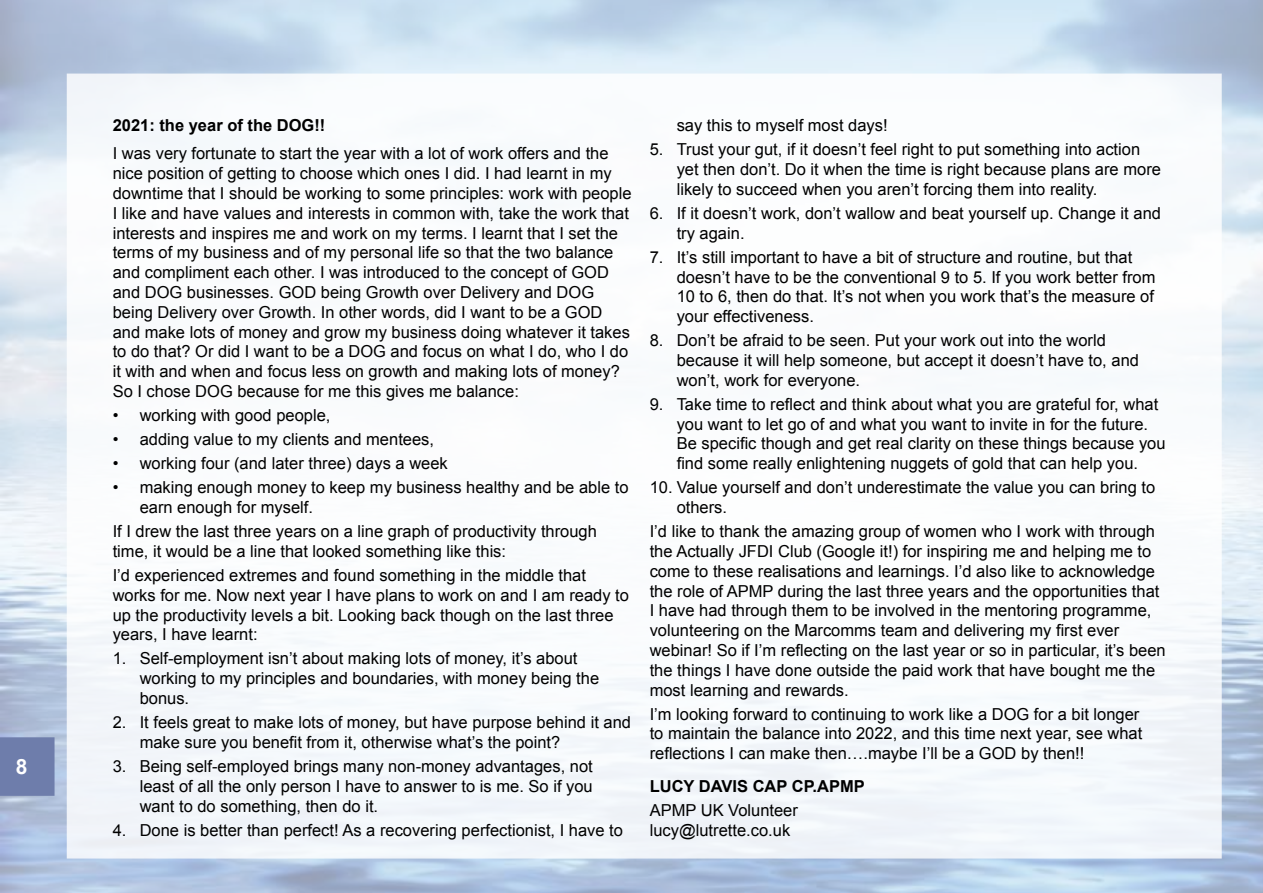
<style>
.page{position:relative;width:1263px;height:893px;background:#fff}
.page>*{position:absolute;margin:0;border:0;box-sizing:border-box;transform-origin:0 0}
.t1{font:700 21px "Arial";color:#fff}
.t2{font:16.5px/19.8px "Arial";color:#000}
.t3{font:700 16.5px "Arial";color:#000}
</style>
<div class="page">
<div style="left:67px;top:74px;width:1155px;height:784px;background:#fff;border:2px solid #fff"></div>
<div style="left:0;top:737px;width:55px;height:59px;background:#6e7dab"></div>
<p class="t1" style="left:16px;top:753px;width:13px">8</p>
<p class="t3" style="left:113px;top:114px;width:214px">2021: the year of the DOG!!</p>
<p class="t2" style="left:113px;top:144px;width:520px">I was very fortunate to start the year with a lot of work offers and the nice position of getting to choose which ones I did. I had learnt in my downtime that I should be working to some principles: work with people I like and have values and interests in common with, take the work that interests and inspires me and work on my terms. I learnt that I set the terms of my business and of my personal life so that the two balance and compliment each other. I was introduced to the concept of GOD and DOG businesses. GOD being Growth over Delivery and DOG being Delivery over Growth. In other words, did I want to be a GOD and make lots of money and grow my business doing whatever it takes to do that? Or did I want to be a DOG and focus on what I do, who I do it with and when and focus less on growth and making lots of money?<br>So I chose DOG because for me this gives me balance:</p>
<p class="t2" style="left:113px;top:406px;width:219px">• working with good people,</p>
<p class="t2" style="left:113px;top:430px;width:323px">• adding value to my clients and mentees,</p>
<p class="t2" style="left:113px;top:454px;width:337px">• working four (and later three) days a week</p>
<p class="t2" style="left:140px;top:478px;width:490px;text-indent:-27px">• making enough money to keep my business healthy and be able to earn enough for myself.</p>
<p class="t2" style="left:113px;top:522px;width:486px">If I drew the last three years on a line graph of productivity through time, it would be a line that looked something like this:</p>
<p class="t2" style="left:113px;top:565px;width:518px">I’d experienced extremes and found something in the middle that works for me. Now next year I have plans to work on and I am ready to up the productivity levels a bit. Looking back though on the last three years, I have learnt:</p>
<p class="t2" style="left:140px;top:649px;width:461px;text-indent:-27px">1. Self-employment isn’t about making lots of money, it’s about working to my principles and boundaries, with money being the bonus.</p>
<p class="t2" style="left:140px;top:713px;width:493px;text-indent:-27px">2. It feels great to make lots of money, but have purpose behind it and make sure you benefit from it, otherwise what’s the point?</p>
<p class="t2" style="left:140px;top:756px;width:455px;text-align:justify;text-indent:-27px">3. Being self-employed brings many non-money advantages, not least of all the only person I have to answer to is me. So if you want to do something, then do it.</p>
<p class="t2" style="left:113px;top:820px;width:512px">4. Done is better than perfect! As a recovering perfectionist, I have to</p>
<p class="t2" style="left:677px;top:116px;width:212px">say this to myself most days!</p>
<p class="t2" style="left:677px;top:140px;width:486px;text-indent:-27px">5. Trust your gut, if it doesn’t feel right to put something into action yet then don’t. Do it when the time is right because plans are more likely to succeed when you aren’t forcing them into reality.</p>
<p class="t2" style="left:677px;top:203px;width:486px;text-indent:-27px">6. If it doesn’t work, don’t wallow and beat yourself up. Change it and try again.</p>
<p class="t2" style="left:677px;top:247px;width:480px;text-indent:-27px">7. It’s still important to have a bit of structure and routine, but that doesn’t have to be the conventional 9 to 5. If you work better from 10 to 6, then do that. It’s not when you work that’s the measure of your effectiveness.</p>
<p class="t2" style="left:677px;top:331px;width:464px;text-indent:-27px">8. Don’t be afraid to be seen. Put your work out into the world because it will help someone, but accept it doesn’t have to, and won’t, work for everyone.</p>
<p class="t2" style="left:677px;top:394px;width:490px;text-indent:-27px">9. Take time to reflect and think about what you are grateful for, what you want to let go of and what you want to invite in for the future.<br>Be specific though and get real clarity on these things because you find some really enlightening nuggets of gold that can help you.</p>
<p class="t2" style="left:677px;top:478px;width:480px;text-indent:-27px">10. Value yourself and don’t underestimate the value you can bring to others.</p>
<p class="t2" style="left:650px;top:522px;width:518px">I’d like to thank the amazing group of women who I work with through the Actually JFDI Club (Google it!) for inspiring me and helping me to come to these realisations and learnings. I’d also like to acknowledge the role of APMP during the last three years and the opportunities that I have had through them to be involved in the mentoring programme, volunteering on the Marcomms team and delivering my first ever webinar! So if I’m reflecting on the last year or so in particular, it’s been the things I have done outside the paid work that have bought me the most learning and rewards.</p>
<p class="t2" style="left:650px;top:704px;width:494px">I’m looking forward to continuing to work like a DOG for a bit longer to maintain the balance into 2022, and this time next year, see what reflections I can make then….maybe I’ll be a GOD by then!!</p>
<p class="t3" style="left:650px;top:775px;width:217px">LUCY DAVIS CAP CP.APMP</p>
<p class="t2" style="left:650px;top:800px;width:150px">APMP UK Volunteer lucy@lutrette.co.uk</p>
</div>
